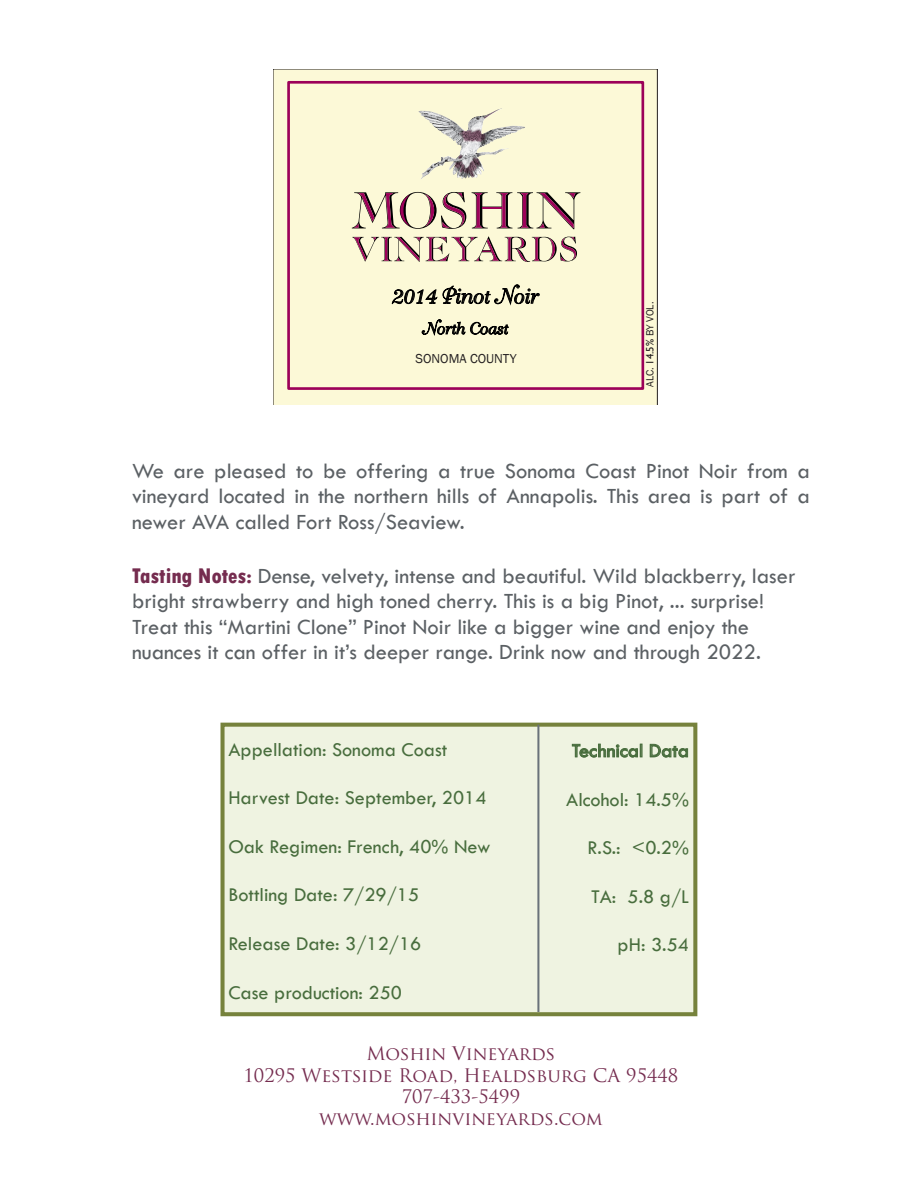
<style>
.page{position:relative;width:918px;height:1188px;background:#fff}
.page>*{position:absolute;margin:0;border:0;box-sizing:border-box;transform-origin:0 0}
.t1{font:500 22.5px/25.5px "Tw Cen";color:#5b6064;text-align:justify}
.t2{font:20.7px "Bellevue BQ";color:#000}
.t3{font:500 20.25px "Tw Cen";color:#486d3d}
.t4{font:18.15px "Trajan Pro";color:#752c4f}
.t5{font:16.05px "Bellevue BQ";color:#000}
.t6{font:13.35px "Franklin Gothic";color:#231f20}
.t7{font:10.65px "Franklin Gothic";letter-spacing:-.015em;color:#231f20}
.s1{font-family:"Gill Sans"}
.s2{font-weight:800;font-stretch:condensed;font-size:22.35px;color:#752c4f}
</style>
<div class="page">
<div style="left:221px;top:723px;width:476px;height:293px;background:#eff3e1;border:4px solid #76823c"></div>
<hr style="left:537px;top:725px;width:2px;height:287px;background:#6a727a">
<svg style="left:572px;top:743px;width:70px;height:15px"></svg>
<svg style="left:650px;top:744px;width:38px;height:14px"></svg>
<svg style="left:273px;top:69px;width:384px;height:336px;background:#f0e7cb"></svg>
<svg style="left:422px;top:320px;width:87px;height:15px"></svg>
<p class="t2" style="left:390px;top:285px;width:148px">2014 Pinot Noir</p>
<p class="t5" style="left:421px;top:320px;width:87px">North Coast</p>
<p class="t6" style="left:416px;top:350px;width:103px">SONOMA COUNTY</p>
<p class="t7" style="left:643px;top:387px;width:86px;rotate:-90deg">ALC. <span class="s1">14.5%</span> BY VOL.</p>
<p class="t1" style="left:132px;top:458px;width:680px">We are pleased to be offering a true Sonoma Coast Pinot Noir from a vineyard located in the northern hills of Annapolis. This area is part of a newer AVA called Fort Ross/Seaview.</p>
<p class="t1" style="left:132px;top:563px;width:665px;text-align:left"><span class="s2">Tasting Notes:</span> Dense, velvety, intense and beautiful. Wild blackberry, laser bright strawberry and high toned cherry. This is a big Pinot, ... surprise!<br>Treat this “Martini Clone” Pinot Noir like a bigger wine and enjoy the nuances it can offer in it’s deeper range. Drink now and through 2022.</p>
<p class="t3" style="left:228px;top:737px;width:220px">Appellation: Sonoma Coast</p>
<p class="t3" style="left:228px;top:786px;width:260px">Harvest Date: September, 2014</p>
<p class="t3" style="left:228px;top:834px;width:264px">Oak Regimen: French, 40% New</p>
<p class="t3" style="left:228px;top:883px;width:192px">Bottling Date: 7/29/15</p>
<p class="t3" style="left:228px;top:932px;width:195px">Release Date: 3/12/16</p>
<p class="t3" style="left:228px;top:980px;width:175px">Case production: 250</p>
<p class="t3" style="left:572px;top:738px;width:119px">Technical Data</p>
<p class="t3" style="left:566px;top:787px;width:124px">Alcohol: 14.5%</p>
<p class="t3" style="left:588px;top:836px;width:103px">R.S.: &lt;0.2%</p>
<p class="t3" style="left:591px;top:884px;width:99px">TA: 5.8 g/L</p>
<p class="t3" style="left:618px;top:933px;width:73px">pH: 3.54</p>
<p class="t4" style="left:366px;top:1042px;width:191px">Moshin Vineyards</p>
<p class="t4" style="left:244px;top:1063px;width:436px">10295 Westside Road, Healdsburg CA 95448</p>
<p class="t4" style="left:402px;top:1085px;width:120px">707-433-5499</p>
<p class="t4" style="left:319px;top:1107px;width:285px">www.moshinvineyards.com</p>
</div>
